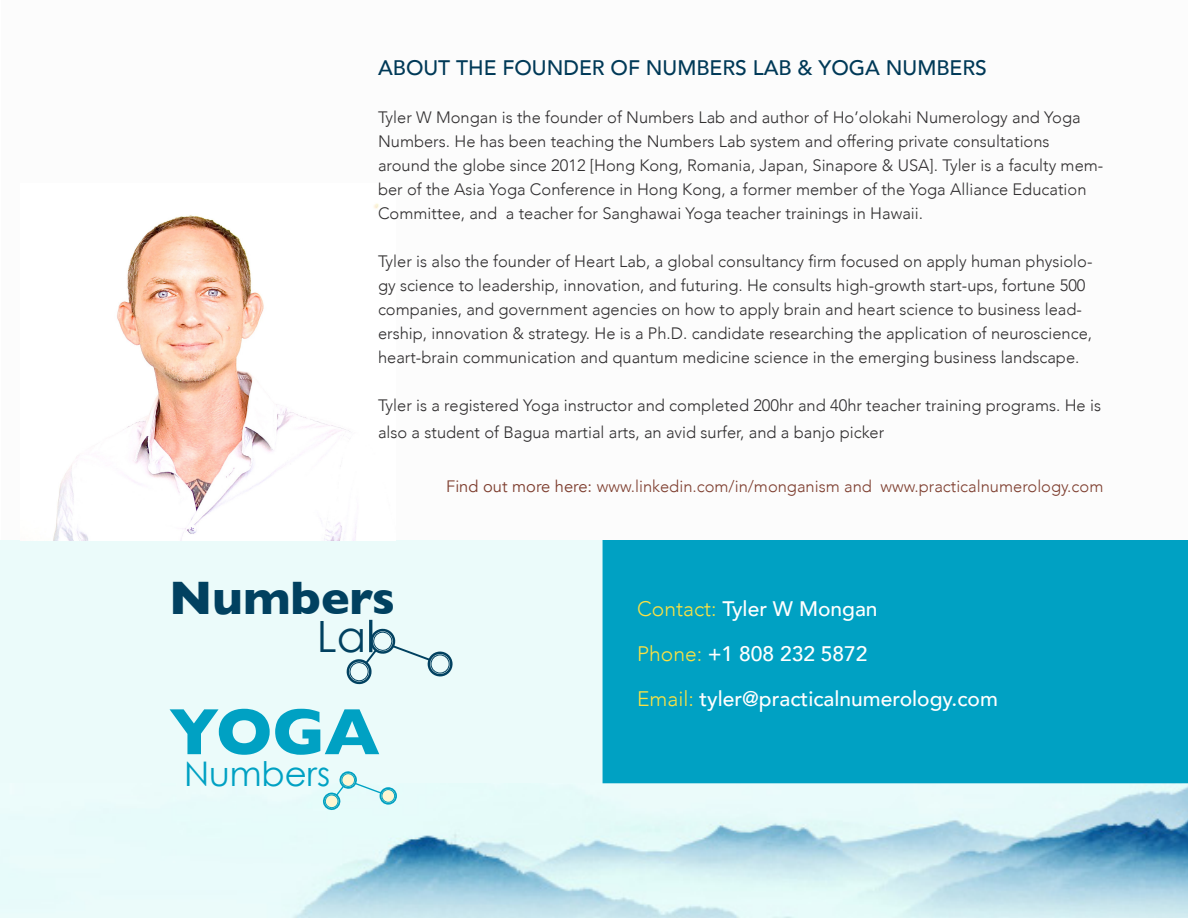
<style>
.page{position:relative;width:1188px;height:918px;background:#fff}
.page>*{position:absolute;margin:0;border:0;box-sizing:border-box;transform-origin:0 0}
.t1{font:700 66.3px "Gill Sans";color:#00a1c3}
.t2{font:700 47.85px "Gill Sans";color:#014160}
.t3{font:43.2px "Century Gothic";color:#014160}
.t4{font:33.9px "Century Gothic";color:#00a1c3}
.t5{font:500 21px "Avenir";color:#fff}
.t6{font:500 21px "Avenir";color:#003957}
.t7{font:300 16.5px/24px "Avenir";color:#312f30}
.t8{font:300 16.5px "Avenir";color:#7e3e2f}
.s1{font-weight:400}
.s2{font-weight:300;color:#fae144}
</style>
<div class="page">
<div style="left:0;top:541px;width:603px;height:377px;background:#ebfbfa"></div>
<img style="left:293px;top:783px;width:895px;height:135px">
<div style="left:603px;top:540px;width:585px;height:243px;background:#00a1c3"></div>
<img style="left:53px;top:203px;width:326px;height:338px">
<svg style="left:429px;top:652px;width:23px;height:24px"></svg>
<div style="left:427px;top:651px;width:26px;height:26px;border:2px solid #014160;border-radius:50%"></div>
<div style="left:431px;top:654px;width:19px;height:20px;border:1px solid #014160;border-radius:50%"></div>
<svg style="left:347px;top:629px;width:95px;height:56px"></svg>
<hr style="left:369px;top:620px;width:3px;height:32px;background:#014160">
<svg style="left:380px;top:788px;width:16px;height:16px"></svg>
<div style="left:379px;top:787px;width:18px;height:18px;border:2px solid #00a1c3;border-radius:50%"></div>
<div style="left:382px;top:789px;width:13px;height:14px;border:1px solid #00a1c3;border-radius:50%"></div>
<svg style="left:323px;top:772px;width:67px;height:39px"></svg>
<p class="t6" style="left:378px;top:50px;width:610px">ABOUT THE FOUNDER OF NUMBERS LAB &amp; YOGA NUMBERS</p>
<p class="t7" style="left:378px;top:105px;width:727px">Tyler W Mongan is the founder of Numbers Lab and author of Ho’olokahi Numerology and Yoga Numbers. He has been teaching the Numbers Lab system and offering private consultations around the globe since 2012 [Hong Kong, Romania, Japan, Sinapore &amp; USA]. Tyler is a faculty mem&shy;ber of the Asia Yoga Conference in Hong Kong, a former member of the Yoga Alliance Education Committee, and a teacher for Sanghawai Yoga teacher trainings in Hawaii.</p>
<p class="t7" style="left:378px;top:249px;width:716px">Tyler is also the founder of Heart Lab, a global consultancy firm focused on apply human physiolo&shy;gy science to leadership, innovation, and futuring. He consults high-growth start-ups, fortune 500 companies, and government agencies on how to apply brain and heart science to business lead&shy;ership, innovation &amp; strategy. He is a Ph.D. candidate researching the application of neuroscience, heart-brain communication and quantum medicine science in the emerging business landscape.</p>
<p class="t7" style="left:378px;top:392px;width:725px;line-height:27px">Tyler is a registered Yoga instructor and completed 200hr and 40hr teacher training programs. He is also a student of Bagua martial arts, an avid surfer, and a banjo picker</p>
<p class="t8" style="left:446px;top:477px;width:659px"><span class="s1">Find out more here:</span> www.linkedin.com/in/monganism and www.practicalnumerology.com</p>
<p class="t2" style="left:169px;top:560px;width:227px">Numbers</p>
<p class="t3" style="left:317px;top:610px;width:51px">La</p>
<p class="t1" style="left:169px;top:679px;width:212px">YOGA</p>
<p class="t4" style="left:184px;top:753px;width:148px">Numbers</p>
<p class="t5" style="left:637px;top:590px;width:242px"><span class="s2">Contact:</span> Tyler W Mongan</p>
<p class="t5" style="left:637px;top:635px;width:232px"><span class="s2">Phone:</span> +1 808 232 5872</p>
<p class="t5" style="left:637px;top:680px;width:362px"><span class="s2">Email:</span> tyler@practicalnumerology.com</p>
</div>
